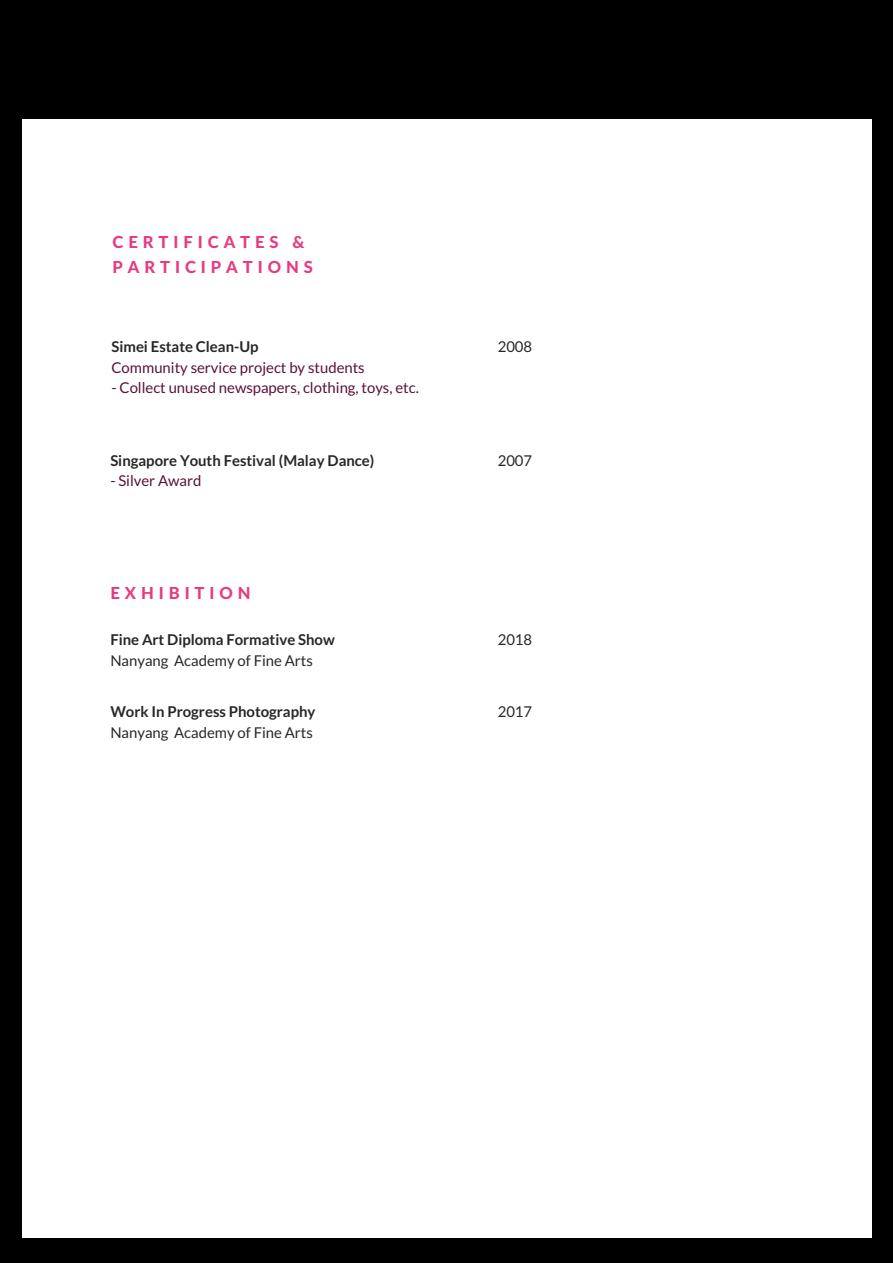
<style>
.page{position:relative;width:893px;height:1263px;background:#000}
.page>*{position:absolute;margin:0;border:0;box-sizing:border-box;transform-origin:0 0}
.t1{font:800 16.5px/24.8px "Lato";letter-spacing:.3em;color:#e93981}
.t2{font:700 14.85px "Lato";color:#272727}
.t3{font:14.85px "Lato";color:#58123a}
.t4{font:14.85px "Lato";color:#272727}
</style>
<div class="page">
<div style="left:23px;top:119px;width:848px;height:1118px;background:#fff"></div>
<p class="t1" style="left:113px;top:229px;width:202px">CERTIFICATES &amp;<br>PARTICIPATIONS</p>
<p class="t2" style="left:111px;top:338px;width:149px">Simei Estate Clean-Up</p>
<p class="t3" style="left:111px;top:358px;width:255px">Community service project by students</p>
<p class="t3" style="left:111px;top:378px;width:309px">- Collect unused newspapers, clothing, toys, etc.</p>
<p class="t2" style="left:110px;top:451px;width:266px">Singapore Youth Festival (Malay Dance)</p>
<p class="t3" style="left:110px;top:472px;width:93px">- Silver Award</p>
<p class="t1" style="left:110px;top:581px;width:142px">EXHIBITION</p>
<p class="t2" style="left:110px;top:631px;width:226px">Fine Art Diploma Formative Show</p>
<p class="t4" style="left:110px;top:651px;width:204px">Nanyang Academy of Fine Arts</p>
<p class="t2" style="left:110px;top:703px;width:207px">Work In Progress Photography</p>
<p class="t4" style="left:110px;top:723px;width:204px">Nanyang Academy of Fine Arts</p>
<p class="t4" style="left:498px;top:338px;width:36px">2008</p>
<p class="t4" style="left:498px;top:451px;width:36px">2007</p>
<p class="t4" style="left:498px;top:631px;width:36px">2018</p>
<p class="t4" style="left:498px;top:703px;width:36px">2017</p>
</div>
